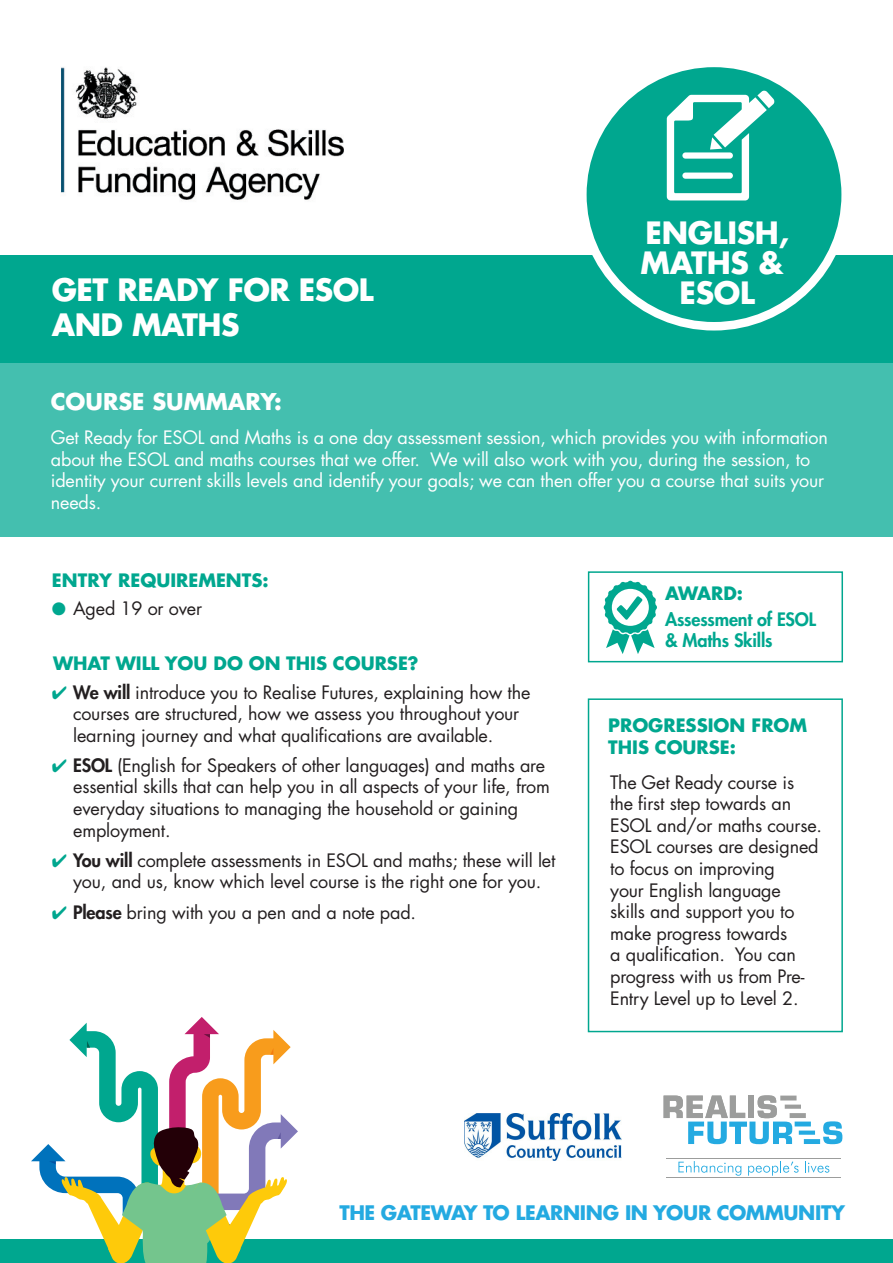
<style>
.page{position:relative;width:893px;height:1263px;background:#fff}
.page>*{position:absolute;margin:0;border:0;box-sizing:border-box;transform-origin:0 0}
.t1{font:700 30px/29.8px "Futura LT Pro";letter-spacing:-.02em;color:#fff}
.t2{font:700 22.5px "Futura LT Pro";color:#fff}
.t3{font:700 19.5px "Futura LT Pro";letter-spacing:-.02em;color:#24aae1}
.t4{font:18px/21.6px "Futura LT Pro";letter-spacing:-.01em;color:#231f20}
.t5{font:18px/21.6px "Futura LT Pro";letter-spacing:-.01em;color:#fff}
.t6{font:700 18px/21.6px "Futura LT Pro";color:#00a78f}
.t7{font:800 18px/21px "Futura LT Pro";letter-spacing:-.01em;color:#00a78f}
.s1{color:#00a78f}
.s2{font-weight:800}
</style>
<div class="page">
<img style="left:61px;top:67px;width:283px;height:133px">
<div style="left:1px;top:362px;width:892px;height:175px;background:#44bfaf"></div>
<div style="left:1px;top:255px;width:892px;height:107px;background:#00a78f"></div>
<div style="left:780px;top:1095px;width:16px;height:5px;background:#9c9d9c"></div>
<div style="left:785px;top:1104px;width:16px;height:5px;background:#9c9d9c"></div>
<div style="left:790px;top:1113px;width:16px;height:5px;background:#9c9d9c"></div>
<hr style="left:666px;top:1158px;width:175px;height:1px;background:#9c9d9c">
<hr style="left:666px;top:1177px;width:175px;height:1px;background:#9c9d9c">
<div style="left:795px;top:1121px;width:16px;height:5px;background:#24aae1"></div>
<div style="left:799px;top:1130px;width:16px;height:5px;background:#24aae1"></div>
<div style="left:804px;top:1139px;width:16px;height:5px;background:#24aae1"></div>
<svg style="left:823px;top:1121px;width:19px;height:23px"></svg>
<svg style="left:664px;top:1095px;width:128px;height:49px"></svg>
<svg style="left:678px;top:1161px;width:63px;height:15px"></svg>
<svg style="left:748px;top:1161px;width:50px;height:15px"></svg>
<svg style="left:805px;top:1161px;width:24px;height:12px"></svg>
<img style="left:464px;top:1113px;width:157px;height:48px">
<div style="left:1px;top:1240px;width:892px;height:23px;background:#00a78f"></div>
<svg style="left:31px;top:1017px;width:267px;height:246px"></svg>
<div style="left:588px;top:571px;width:255px;height:91px;border:2px solid #00a78f"></div>
<svg style="left:603px;top:580px;width:54px;height:74px"></svg>
<div style="left:588px;top:698px;width:255px;height:334px;border:2px solid #00a78f"></div>
<div style="left:582px;top:63px;width:264px;height:263px;background:#00a78f;border-radius:50%"></div>
<div style="left:578px;top:59px;width:272px;height:271px;border:9px solid #fff;border-radius:50%"></div>
<svg style="left:667px;top:90px;width:108px;height:110px"></svg>
<div style="left:682px;top:152px;width:51px;height:7px;background:#fff;border-radius:3px"></div>
<div style="left:682px;top:173px;width:51px;height:6px;background:#fff;border-radius:3px"></div>
<p class="t1" style="left:52px;top:272px;width:323px;line-height:34.5px">GET READY FOR ESOL<br>AND MATHS</p>
<p class="t1" style="left:641px;top:217px;width:150px;text-align:center">ENGLISH,<br>MATHS &amp;<br>ESOL</p>
<p class="t2" style="left:51px;top:384px;width:232px">COURSE SUMMARY:</p>
<p class="t5" style="left:51px;top:426px;width:779px">Get Ready for ESOL and Maths is a one day assessment session, which provides you with information about the ESOL and maths courses that we offer. We will also work with you, during the session, to identity your current skills levels and identify your goals; we can then offer you a course that suits your needs.</p>
<p class="t6" style="left:52px;top:569px;width:218px">ENTRY REQUIREMENTS:</p>
<p class="t4" style="left:52px;top:598px;width:152px"><span class="s1">●</span> Aged 19 or over</p>
<p class="t6" style="left:53px;top:652px;width:367px">WHAT WILL YOU DO ON THIS COURSE?</p>
<p class="t4" style="left:73px;top:681px;width:459px;text-indent:-21px"><span class="s1">✔</span> <span class="s2">We will</span> introduce you to Realise Futures, explaining how the courses are structured, how we assess you throughout your learning journey and what qualifications are available.</p>
<p class="t4" style="left:73px;top:754px;width:478px;text-indent:-21px"><span class="s1">✔</span> <span class="s2">ESOL</span> (English for Speakers of other languages) and maths are essential skills that can help you in all aspects of your life, from everyday situations to managing the household or gaining employment.</p>
<p class="t4" style="left:52px;top:849px;width:505px;text-align:center"><span class="s1">✔</span> <span class="s2">You will</span> complete assessments in ESOL and maths; these will let you, and us, know which level course is the right one for you.</p>
<p class="t4" style="left:52px;top:901px;width:366px"><span class="s1">✔</span> <span class="s2">Please</span> bring with you a pen and a note pad.</p>
<p class="t6" style="left:665px;top:582px;width:80px">AWARD:</p>
<p class="t7" style="left:665px;top:608px;width:152px">Assessment of ESOL &amp; Maths Skills</p>
<p class="t6" style="left:608px;top:714px;width:201px">PROGRESSION FROM<br>THIS COURSE:</p>
<p class="t4" style="left:610px;top:771px;width:213px">The Get Ready course is<br>the first step towards an<br>ESOL and/or maths course.<br>ESOL courses are designed to focus on improving<br>your English language<br>skills and support you to make progress towards<br>a qualification. You can progress with us from Pre-<br>Entry Level up to Level 2.</p>
<p class="t3" style="left:339px;top:1197px;width:507px">THE GATEWAY TO LEARNING IN YOUR COMMUNITY</p>
</div>
